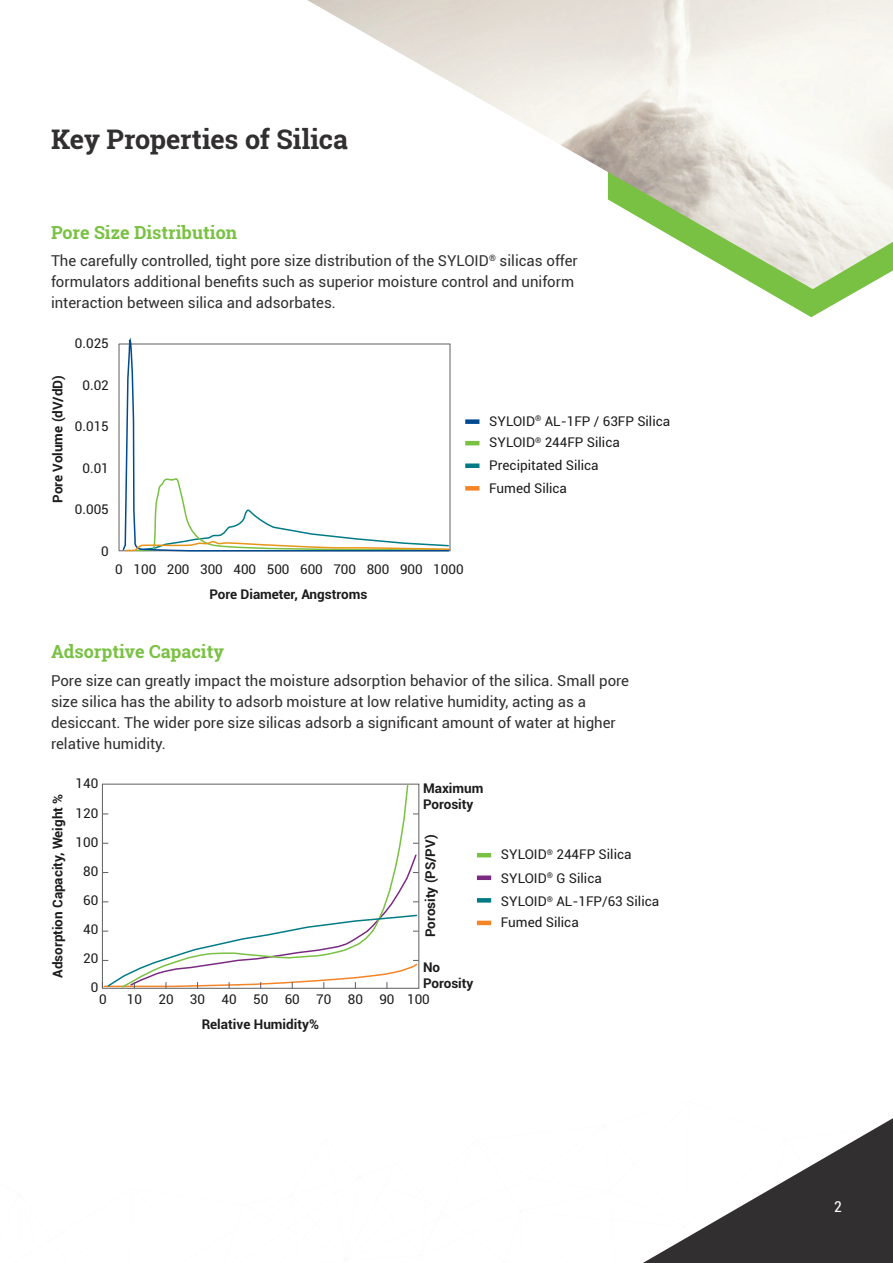
<style>
.page{position:relative;width:893px;height:1263px;background:#fff}
.page>*{position:absolute;margin:0;border:0;box-sizing:border-box;transform-origin:0 0}
.t1{font:700 27px "Roboto Slab";letter-spacing:-.01em;color:#312f30}
.t2{font:700 18px "Roboto Slab";color:#79c142}
.body_text{font:15px/21px "Roboto";color:#312f30}
.body_text-2{font:condensed 15px "Roboto";color:#fff}
.t3{font:13.5px/23.4px "Roboto";color:#1c1c1c}
.t4{font:700 13.5px/16.2px "Roboto";color:#1c1c1c}
</style>
<div class="page">
<svg style="left:643px;top:1118px;width:250px;height:145px"></svg>
<hr style="left:119px;top:550px;width:331px;height:1px;background:#5f5f62">
<hr style="left:119px;top:344px;width:331px;height:1px;background:#5f5f62">
<hr style="left:119px;top:344px;width:1px;height:207px;background:#5f5f62">
<svg style="left:121px;top:337px;width:329px;height:215px"></svg>
<svg style="left:124px;top:477px;width:326px;height:75px"></svg>
<hr style="left:465px;top:441px;width:14px;height:4px;background:#79c142">
<div style="left:465px;top:463px;width:14px;height:5px;background:#007b85"></div>
<div style="left:465px;top:486px;width:14px;height:5px;background:#f58427"></div>
<div style="left:465px;top:419px;width:14px;height:5px;background:#014990"></div>
<hr style="left:450px;top:344px;width:1px;height:207px;background:#5f5f62">
<svg style="left:120px;top:783px;width:289px;height:206px"></svg>
<hr style="left:477px;top:853px;width:14px;height:4px;background:#79c142">
<div style="left:477px;top:875px;width:14px;height:5px;background:#7b2a83"></div>
<svg style="left:477px;top:898px;width:14px;height:4px"></svg>
<hr style="left:477px;top:921px;width:14px;height:4px;background:#f58427">
<svg style="left:102px;top:853px;width:317px;height:135px"></svg>
<svg style="left:762px;top:289px;width:99px;height:28px"></svg>
<img style="left:307px;top:0;width:586px;height:289px">
<h1 class="t1" style="left:51px;top:120px;width:298px">Key Properties of Silica</h1>
<h2 class="t2" style="left:51px;top:220px;width:188px">Pore Size Distribution</h2>
<p class="body_text" style="left:51px;top:250px;width:528px">The carefully controlled, tight pore size distribution of the SYLOID<sup>®</sup> silicas offer formulators additional benefits such as superior moisture control and uniform interaction between silica and adsorbates.</p>
<p class="t4" style="left:49px;top:503px;width:130px;rotate:-90deg">Pore Volume (dV/dD)</p>
<p class="t3" style="left:75px;top:331px;width:36px">0.025</p>
<p class="t3" style="left:83px;top:373px;width:28px">0.02</p>
<p class="t3" style="left:75px;top:414px;width:36px">0.015</p>
<p class="t3" style="left:83px;top:456px;width:28px">0.01</p>
<p class="t3" style="left:75px;top:497px;width:36px">0.005</p>
<p class="t3" style="left:101px;top:539px;width:9px">0</p>
<p class="t3" style="left:115px;top:557px;width:350px">0 100 200 300 400 500 600 700 800 900 1000</p>
<p class="t4" style="left:209px;top:585px;width:160px">Pore Diameter, Angstroms</p>
<p class="t3" style="left:489px;top:409px;width:183px">SYLOID<sup>®</sup> AL-1FP / 63FP Silica</p>
<p class="t3" style="left:489px;top:453px;width:111px;line-height:22.5px">Precipitated Silica<br>Fumed Silica</p>
<p class="t3" style="left:489px;top:430px;width:132px">SYLOID<sup>®</sup> 244FP Silica</p>
<h2 class="t2" style="left:51px;top:639px;width:175px">Adsorptive Capacity</h2>
<p class="body_text" style="left:51px;top:669px;width:580px">Pore size can greatly impact the moisture adsorption behavior of the silica. Small pore size silica has the ability to adsorb moisture at low relative humidity, acting as a desiccant. The wider pore size silicas adsorb a significant amount of water at higher relative humidity.</p>
<p class="t4" style="left:423px;top:779px;width:62px">Maximum<br>Porosity</p>
<p class="t3" style="left:76px;top:771px;width:24px">140</p>
<p class="t4" style="left:49px;top:978px;width:186px;rotate:-90deg">Adsorption Capacity, Weight %</p>
<p class="t3" style="left:76px;top:800px;width:24px">120</p>
<p class="t4" style="left:422px;top:937px;width:104px;rotate:-90deg">Porosity (PS/PV)</p>
<p class="t3" style="left:76px;top:830px;width:24px">100</p>
<p class="t3" style="left:501px;top:842px;width:160px">SYLOID<sup>®</sup> 244FP Silica<br>SYLOID<sup>®</sup> G Silica<br>SYLOID<sup>®</sup> AL-1FP/63 Silica</p>
<p class="t3" style="left:501px;top:910px;width:79px">Fumed Silica</p>
<p class="t3" style="left:83px;top:859px;width:17px">80</p>
<p class="t3" style="left:83px;top:888px;width:17px">60</p>
<p class="t3" style="left:83px;top:917px;width:17px">40</p>
<p class="t3" style="left:83px;top:946px;width:17px">20</p>
<p class="t4" style="left:423px;top:958px;width:52px">No<br>Porosity</p>
<p class="t3" style="left:91px;top:975px;width:9px">0</p>
<p class="t3" style="left:99px;top:987px;width:9px">0</p>
<p class="t3" style="left:127px;top:987px;width:305px">10 20 30 40 50 60 70 80 90 100</p>
<p class="t4" style="left:202px;top:1015px;width:119px">Relative Humidity%</p>
<p class="body_text-2" style="left:834px;top:1196px;width:9px">2</p>
</div>
